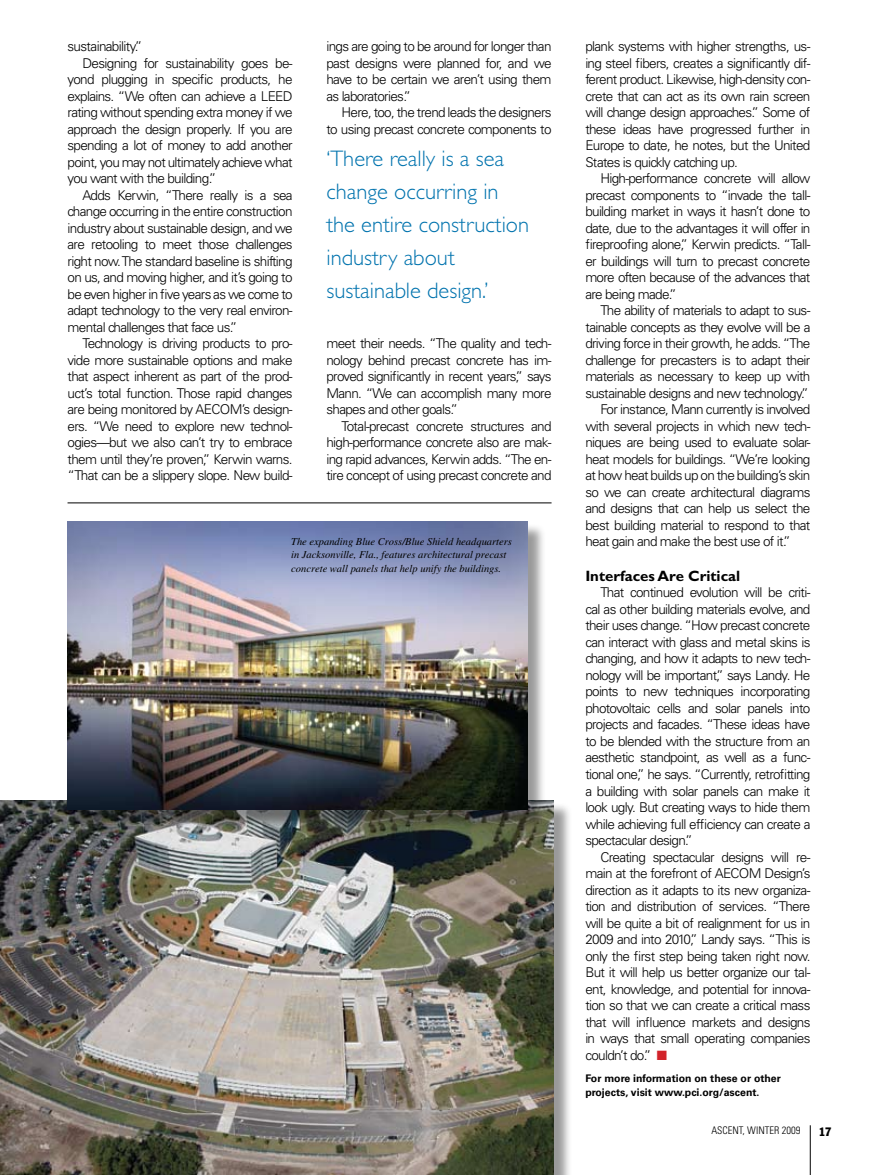
<style>
.page{position:relative;width:878px;height:1175px;background:#fff}
.page>*{position:absolute;margin:0;border:0;box-sizing:border-box;transform-origin:0 0}
.t1{font:300 22.5px/33px "Gill Sans";color:#0073ae}
.t2{font:700 15px "Gill Sans";color:#000}
.t3{font:300 13.5px/16.5px "Univers";letter-spacing:-.05em;color:#000;text-align:justify}
.t4{font:condensed 12px "Franklin Gothic";color:#000}
.t5{font:italic 10.5px/13.5px "Times";color:#000}
.t6{font:700 10.5px/13.5px "Univers";color:#000}
.t7{font:300 condensed 10.5px "Univers";color:#000}
.s1{color:#d2232a}
</style>
<div class="page">
<hr style="left:810px;top:1125px;width:1px;height:49px;background:#000">
<div style="left:2px;top:802px;width:570px;height:372px;background:#000;opacity:.4"></div>
<img style="left:0;top:800px;width:554px;height:374px">
<div style="left:70px;top:523px;width:475px;height:305px;background:#000;opacity:.4"></div>
<img style="left:68px;top:521px;width:459px;height:289px">
<hr style="left:68px;top:502px;width:483px;height:1px;background:#000">
<p class="t3" style="left:67px;top:38px;width:76px">sustainability.”</p>
<p class="t3" style="left:82px;top:55px;width:212px">Designing for sustainability goes be-</p>
<p class="t3" style="left:67px;top:71px;width:226px">yond plugging in specific products, he</p>
<p class="t3" style="left:67px;top:88px;width:226px">explains. “We often can achieve a LEE D</p>
<p class="t3" style="left:67px;top:104px;width:226px">rating without spending extra money if we</p>
<p class="t3" style="left:67px;top:121px;width:227px">approach the design properly. If you are</p>
<p class="t3" style="left:67px;top:137px;width:227px">spending a lot of money to add another</p>
<p class="t3" style="left:67px;top:154px;width:226px">point, you may not ultimately achieve what</p>
<p class="t3" style="left:67px;top:170px;width:150px">you want with the building.”</p>
<p class="t3" style="left:82px;top:187px;width:212px">Adds Kerwin, “There really is a sea</p>
<p class="t3" style="left:67px;top:203px;width:226px">change occurring in the entire construction</p>
<p class="t3" style="left:67px;top:220px;width:227px">industry about sustainable design, and we</p>
<p class="t3" style="left:67px;top:236px;width:227px">are retooling to meet those challenges</p>
<p class="t3" style="left:67px;top:253px;width:226px">right now. The standard baseline is shifting</p>
<p class="t3" style="left:67px;top:269px;width:226px">on us, and moving higher, and it’s going to</p>
<p class="t3" style="left:67px;top:286px;width:227px">be even higher in five years as we come to</p>
<p class="t3" style="left:67px;top:302px;width:227px">adapt technology to the very real environ-</p>
<p class="t3" style="left:67px;top:319px;width:171px">mental challenges that face us.”</p>
<p class="t3" style="left:82px;top:335px;width:212px">Technology is driving products to pro-</p>
<p class="t3" style="left:67px;top:352px;width:226px">vide more sustainable options and make</p>
<p class="t3" style="left:67px;top:368px;width:226px">that aspect inherent as part of the prod-</p>
<p class="t3" style="left:67px;top:385px;width:226px">uct’s total function. Those rapid changes</p>
<p class="t3" style="left:67px;top:401px;width:227px">are being monitored by AECOM’s design-</p>
<p class="t3" style="left:67px;top:418px;width:227px">ers. “We need to explore new technol-</p>
<p class="t3" style="left:67px;top:434px;width:227px">ogies—but we also can’t try to embrace</p>
<p class="t3" style="left:67px;top:451px;width:227px">them until they’re proven,” Kerwin warns.</p>
<p class="t3" style="left:67px;top:467px;width:226px">“That can be a slippery slope. New build-</p>
<p class="t3" style="left:326px;top:38px;width:227px">ings are going to be around for longer than past designs were planned for, and we have to be certain we aren’t using them as laboratories.”</p>
<p class="t3" style="left:326px;top:104px;width:227px;text-align:right">H ere, too, the trend leads the designers<br>to using precast concrete components to</p>
<h1 class="t1" style="left:326px;top:142px;width:204px">‘There really is a sea change occurring in the entire construction industry about sustainable design.’</h1>
<p class="t3" style="left:326px;top:335px;width:227px">meet their needs. “The quality and tech&shy;nology behind precast concrete has im&shy;proved significantly in recent years,” says Mann. “We can accomplish many more shapes and other goals.”</p>
<p class="t3" style="left:326px;top:418px;width:227px;text-indent:15px">Total-precast concrete structures and high-performance concrete also are mak&shy;ing rapid advances, Kerwin adds. “The en&shy;tire concept of using precast concrete and</p>
<p class="t5" style="left:291px;top:534px;width:222px">The expanding Blue Cross/Blue Shield headquarters in Jacksonville, Fla., features architectural precast concrete wall panels that help unify the buildings.</p>
<p class="t3" style="left:585px;top:38px;width:227px">plank systems with higher strengths, us&shy;ing steel fibers, creates a significantly dif&shy;ferent product. Likewise, high-density con&shy;crete that can act as its own rain screen will change design approaches.” Some of these ideas have progressed further in E urope to date, he notes, but the United States is quickly catching up.</p>
<p class="t3" style="left:585px;top:170px;width:227px;text-indent:15px">H igh-performance concrete will allow precast components to “invade the tall&shy;building market in ways it hasn’t done to date, due to the advantages it will offer in fireproofing alone,” Kerwin predicts. “Tall&shy;er buildings will turn to precast concrete more often because of the advances that are being made.”</p>
<p class="t3" style="left:600px;top:302px;width:211px">The ability of materials to adapt to sus-</p>
<p class="t3" style="left:585px;top:319px;width:227px">tainable concepts as they evolve will be a</p>
<p class="t3" style="left:585px;top:335px;width:227px">driving force in their growth, he adds. “The</p>
<p class="t3" style="left:585px;top:352px;width:226px">challenge for precasters is to adapt their</p>
<p class="t3" style="left:585px;top:368px;width:226px">materials as necessary to keep up with</p>
<p class="t3" style="left:585px;top:385px;width:225px">sustainable designs and new technology.”</p>
<p class="t3" style="left:600px;top:401px;width:212px">For instance, Mann currently is involved</p>
<p class="t3" style="left:585px;top:418px;width:226px">with several projects in which new tech-</p>
<p class="t3" style="left:585px;top:434px;width:227px">niques are being used to evaluate solar-</p>
<p class="t3" style="left:585px;top:451px;width:227px">heat models for buildings. “We’re looking</p>
<p class="t3" style="left:585px;top:467px;width:227px">at how heat builds up on the building’s skin</p>
<p class="t3" style="left:585px;top:484px;width:227px">so we can create architectural diagrams</p>
<p class="t3" style="left:585px;top:500px;width:226px">and designs that can help us select the</p>
<p class="t3" style="left:585px;top:517px;width:227px">best building material to respond to that</p>
<p class="t3" style="left:585px;top:533px;width:207px">heat gain and make the best use of it.”</p>
<p class="t2" style="left:585px;top:567px;width:156px">Interfaces Are Critical</p>
<p class="t3" style="left:585px;top:584px;width:227px;text-indent:15px">That continued evolution will be criti&shy;cal as other building materials evolve, and their uses change. “How precast concrete can interact with glass and metal skins is changing, and how it adapts to new tech&shy;nology will be important,” says Landy. H e points to new techniques incorporating photovoltaic cells and solar panels into projects and facades. “These ideas have to be blended with the structure from an aesthetic standpoint, as well as a func&shy;tional one,” he says. “Currently, retrofitting a building with solar panels can make it look ugly. But creating ways to hide them while achieving full efficiency can create a spectacular design.”</p>
<p class="t3" style="left:585px;top:848px;width:227px;text-indent:15px">Creating spectacular designs will re&shy;main at the forefront of AECOM Design’s direction as it adapts to its new organiza&shy;tion and distribution of services. “There will be quite a bit of realignment for us in 2009 and into 2010,” Landy says. “This is only the first step being taken right now.<br>But it will help us better organize our tal&shy;ent, knowledge, and potential for innova&shy;tion so that we can create a critical mass that will influence markets and designs in ways that small operating companies couldn’t do.” <span class="s1">■</span></p>
<p class="t6" style="left:585px;top:1071px;width:197px">For more information on these or other projects, visit www.pci.org/ascent.</p>
<p class="t7" style="left:711px;top:1124px;width:90px">ASCENT, WINTER 2009</p>
<p class="t4" style="left:818px;top:1124px;width:14px">17</p>
</div>
